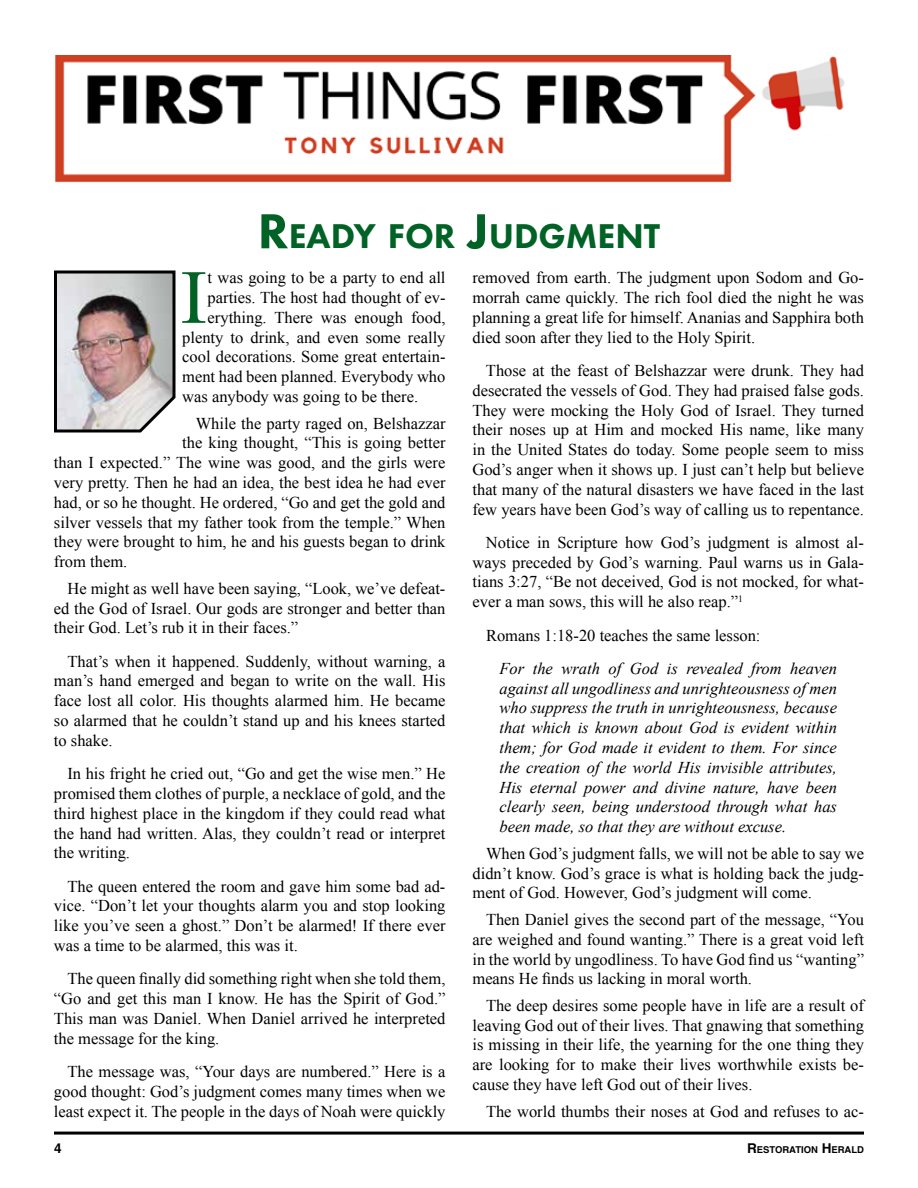
<style>
.page{position:relative;width:918px;height:1188px;background:#fff}
.page>*{position:absolute;margin:0;border:0;box-sizing:border-box;transform-origin:0 0}
.t1{font:75.9px "Baskerville URW";color:#006225}
.t2{font:800 35.7px "Futura PT";color:#006225}
.t3{font:16.5px/19.8px "Times New Roman";color:#000;text-align:justify}
.t4{font:italic 16.5px/19.8px "Times New Roman";color:#000;text-align:justify}
.t5{font:700 13.5px "Helvetica";color:#000}
.t6{font:700 9.45px "Helvetica";color:#000}
.s1{font-size:51px}
.s2{font-size:13.5px}
</style>
<div class="page">
<hr style="left:54px;top:1132px;width:810px;height:3px;background:#000">
<img style="left:55px;top:56px;width:790px;height:127px">
<img style="left:54px;top:270px;width:122px;height:163px">
<h2 class="t2" style="left:258px;top:214px;width:404px"><span class="s1">R</span>EADY FOR <span class="s1">J</span>UDGMENT</h2>
<h1 class="t1" style="left:180px;top:246px;width:29px">I</h1>
<p class="t3" style="left:208px;top:268px;width:239px">t was going to be a party to end all</p>
<p class="t3" style="left:208px;top:287px;width:239px">parties. The host had thought of ev-</p>
<p class="t3" style="left:208px;top:307px;width:239px">erything. There was enough food,</p>
<p class="t3" style="left:182px;top:327px;width:265px">plenty to drink, and even some really</p>
<p class="t3" style="left:182px;top:347px;width:265px">cool decorations. Some great entertain-</p>
<p class="t3" style="left:182px;top:367px;width:265px">ment had been planned. Everybody who</p>
<p class="t3" style="left:182px;top:386px;width:237px">was anybody was going to be there.</p>
<p class="t3" style="left:196px;top:413px;width:251px">While the party raged on, Belshazzar</p>
<p class="t3" style="left:182px;top:433px;width:265px">the king thought, “This is going better</p>
<p class="t3" style="left:54px;top:453px;width:393px">than I expected.” The wine was good, and the girls were</p>
<p class="t3" style="left:54px;top:472px;width:393px">very pretty. Then he had an idea, the best idea he had ever</p>
<p class="t3" style="left:54px;top:492px;width:393px">had, or so he thought. He ordered, “Go and get the gold and</p>
<p class="t3" style="left:54px;top:512px;width:393px">silver vessels that my father took from the temple.” When</p>
<p class="t3" style="left:54px;top:532px;width:393px">they were brought to him, he and his guests began to drink</p>
<p class="t3" style="left:54px;top:552px;width:75px">from them.</p>
<p class="t3" style="left:54px;top:578px;width:393px;text-indent:13px">He might as well have been saying, “Look, we’ve defeat&shy;ed the God of Israel. Our gods are stronger and better than their God. Let’s rub it in their faces.”</p>
<p class="t3" style="left:54px;top:651px;width:393px;text-indent:13px">That’s when it happened. Suddenly, without warning, a man’s hand emerged and began to write on the wall. His face lost all color. His thoughts alarmed him. He became so alarmed that he couldn’t stand up and his knees started to shake.</p>
<p class="t3" style="left:54px;top:763px;width:393px;text-indent:13px">In his fright he cried out, “Go and get the wise men.” He promised them clothes of purple, a necklace of gold, and the third highest place in the kingdom if they could read what the hand had written. Alas, they couldn’t read or interpret the writing.</p>
<p class="t3" style="left:54px;top:876px;width:393px;text-indent:13px">The queen entered the room and gave him some bad ad&shy;vice. “Don’t let your thoughts alarm you and stop looking like you’ve seen a ghost.” Don’t be alarmed! If there ever was a time to be alarmed, this was it.</p>
<p class="t3" style="left:54px;top:969px;width:393px;text-indent:13px">The queen finally did something right when she told them, “Go and get this man I know. He has the Spirit of God.” This man was Daniel. When Daniel arrived he interpreted the message for the king.</p>
<p class="t3" style="left:54px;top:1061px;width:393px;text-indent:13px">The message was, “Your days are numbered.” Here is a good thought: God’s judgment comes many times when we least expect it. The people in the days of Noah were quickly</p>
<p class="t3" style="left:473px;top:268px;width:393px">removed from earth. The judgment upon Sodom and Go&shy;morrah came quickly. The rich fool died the night he was planning a great life for himself. Ananias and Sapphira both died soon after they lied to the Holy Spirit.</p>
<p class="t3" style="left:473px;top:360px;width:393px;text-indent:13px">Those at the feast of Belshazzar were drunk. They had desecrated the vessels of God. They had praised false gods.<br>They were mocking the Holy God of Israel. They turned their noses up at Him and mocked His name, like many in the United States do today. Some people seem to miss God’s anger when it shows up. I just can’t help but believe that many of the natural disasters we have faced in the last few years have been God’s way of calling us to repentance.</p>
<p class="t3" style="left:473px;top:532px;width:393px;text-indent:13px">Notice in Scripture how God’s judgment is almost al&shy;ways preceded by God’s warning. Paul warns us in Gala&shy;tians 3:27, “Be not deceived, God is not mocked, for what&shy;ever a man sows, this will he also reap.”<sup>1</sup></p>
<p class="t3" style="left:486px;top:625px;width:276px">Romans 1:18-20 teaches the same lesson:</p>
<p class="t4" style="left:499px;top:658px;width:339px">For the wrath of God is revealed from heaven against all ungodliness and unrighteousness of men who suppress the truth in unrighteousness, because that which is known about God is evident within them; for God made it evident to them. For since the creation of the world His invisible attributes, His eternal power and divine nature, have been clearly seen, being understood through what has been made, so that they are without excuse.</p>
<p class="t3" style="left:473px;top:843px;width:393px;text-indent:13px">When God’s judgment falls, we will not be able to say we didn’t know. God’s grace is what is holding back the judg&shy;ment of God. However, God’s judgment will come.</p>
<p class="t3" style="left:473px;top:909px;width:393px;text-indent:13px">Then Daniel gives the second part of the message, “You are weighed and found wanting.” There is a great void left in the world by ungodliness. To have God find us “wanting” means He finds us lacking in moral worth.</p>
<p class="t3" style="left:473px;top:995px;width:393px;text-indent:13px">The deep desires some people have in life are a result of leaving God out of their lives. That gnawing that something is missing in their life, the yearning for the one thing they are looking for to make their lives worthwhile exists be&shy;cause they have left God out of their lives.</p>
<p class="t3" style="left:486px;top:1101px;width:379px">The world thumbs their noses at God and refuses to ac-</p>
<p class="t5" style="left:54px;top:1140px;width:9px">4</p>
<p class="t6" style="left:747px;top:1143px;width:118px"><span class="s2">R</span>ESTORATION <span class="s2">H</span>ERALD</p>
</div>
